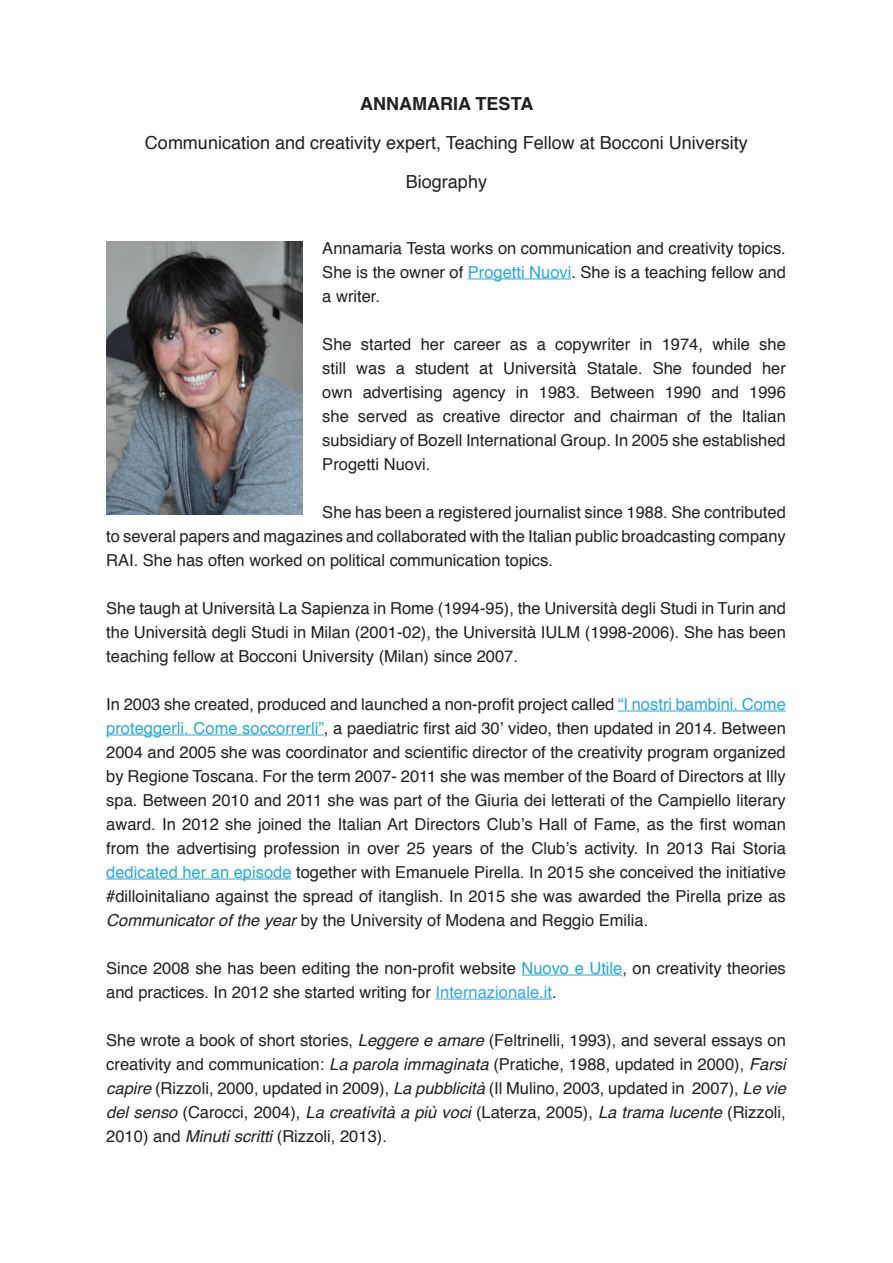
<style>
.page{position:relative;width:893px;height:1263px;background:#fff}
.page>*{position:absolute;margin:0;border:0;box-sizing:border-box;transform-origin:0 0}
.t1{font:18px "Helvetica";color:#231f20}
.t2{font:700 18px "Helvetica";color:#231f20}
.t3{font:16.5px/24px "Helvetica";color:#231f20;text-align:justify}
.s1{color:#24aae1}
.s2{font-style:italic}
.s3{color:#36a9e1}
</style>
<div class="page">
<hr style="left:468px;top:279px;width:103px;height:1px;background:#24aae1">
<hr style="left:618px;top:711px;width:168px;height:1px;background:#24aae1">
<hr style="left:106px;top:735px;width:218px;height:1px;background:#24aae1">
<hr style="left:106px;top:879px;width:186px;height:1px;background:#24aae1">
<hr style="left:521px;top:975px;width:101px;height:1px;background:#24aae1">
<hr style="left:436px;top:999px;width:116px;height:1px;background:#36a9e1">
<img style="left:106px;top:241px;width:196px;height:273px">
<p class="t2" style="left:360px;top:89px;width:174px">ANNAMARIA TESTA</p>
<p class="t1" style="left:145px;top:129px;width:604px">Communication and creativity expert, Teaching Fellow at Bocconi University</p>
<p class="t1" style="left:406px;top:168px;width:83px">Biography</p>
<p class="t3" style="left:322px;top:236px;width:465px">Annamaria Testa works on communication and creativity topics.<br>She is the owner of <span class="s1">Progetti Nuovi</span>. She is a teaching fellow and a writer.</p>
<p class="t3" style="left:322px;top:332px;width:465px">She started her career as a copywriter in 1974, while she still was a student at Università Statale. She founded her own advertising agency in 1983. Between 1990 and 1996 she served as creative director and chairman of the Italian subsidiary of Bozell International Group. In 2005 she established</p>
<p class="t3" style="left:322px;top:452px;width:110px">Progetti Nuovi.</p>
<p class="t3" style="left:106px;top:500px;width:681px;text-indent:216px">She has been a registered journalist since 1988. She contributed to several papers and magazines and collaborated with the Italian public broadcasting company RAI. She has often worked on political communication topics.</p>
<p class="t3" style="left:106px;top:596px;width:681px">She taugh at Università La Sapienza in Rome (1994-95), the Università degli Studi in Turin and the Università degli Studi in Milan (2001-02), the Università IULM (1998-2006). She has been teaching fellow at Bocconi University (Milan) since 2007.</p>
<p class="t3" style="left:106px;top:692px;width:681px">In 2003 she created, produced and launched a non-profit project called <span class="s1">“I nostri bambini. Come proteggerli. Come soccorrerli”</span>, a paediatric first aid 30’ video, then updated in 2014. Between 2004 and 2005 she was coordinator and scientific director of the creativity program organized by Regione Toscana. For the term 2007- 2011 she was member of the Board of Directors at Illy spa. Between 2010 and 2011 she was part of the Giuria dei letterati of the Campiello literary award. In 2012 she joined the Italian Art Directors Club’s Hall of Fame, as the first woman from the advertising profession in over 25 years of the Club’s activity. In 2013 Rai Storia <span class="s1">dedicated her an episode</span> together with Emanuele Pirella. In 2015 she conceived the initiative #dilloinitaliano against the spread of itanglish. In 2015 she was awarded the Pirella prize as <span class="s2">Communicator of the year</span> by the University of Modena and Reggio Emilia.</p>
<p class="t3" style="left:106px;top:956px;width:681px">Since 2008 she has been editing the non-profit website <span class="s1">Nuovo e Utile</span>, on creativity theories and practices. In 2012 she started writing for <span class="s3">Internazionale.it</span>.</p>
<p class="t3" style="left:106px;top:1028px;width:681px">She wrote a book of short stories, <span class="s2">Leggere e amare</span> (Feltrinelli, 1993), and several essays on creativity and communication: <span class="s2">La parola immaginata</span> (Pratiche, 1988, updated in 2000), <span class="s2">Farsi capire</span> (Rizzoli, 2000, updated in 2009), <span class="s2">La pubblicità</span> (Il Mulino, 2003, updated in 2007), <span class="s2">Le vie del senso</span> (Carocci, 2004), <span class="s2">La creatività a più voci</span> (Laterza, 2005), <span class="s2">La trama lucente</span> (Rizzoli, 2010) and <span class="s2">Minuti scritti</span> (Rizzoli, 2013).</p>
</div>
